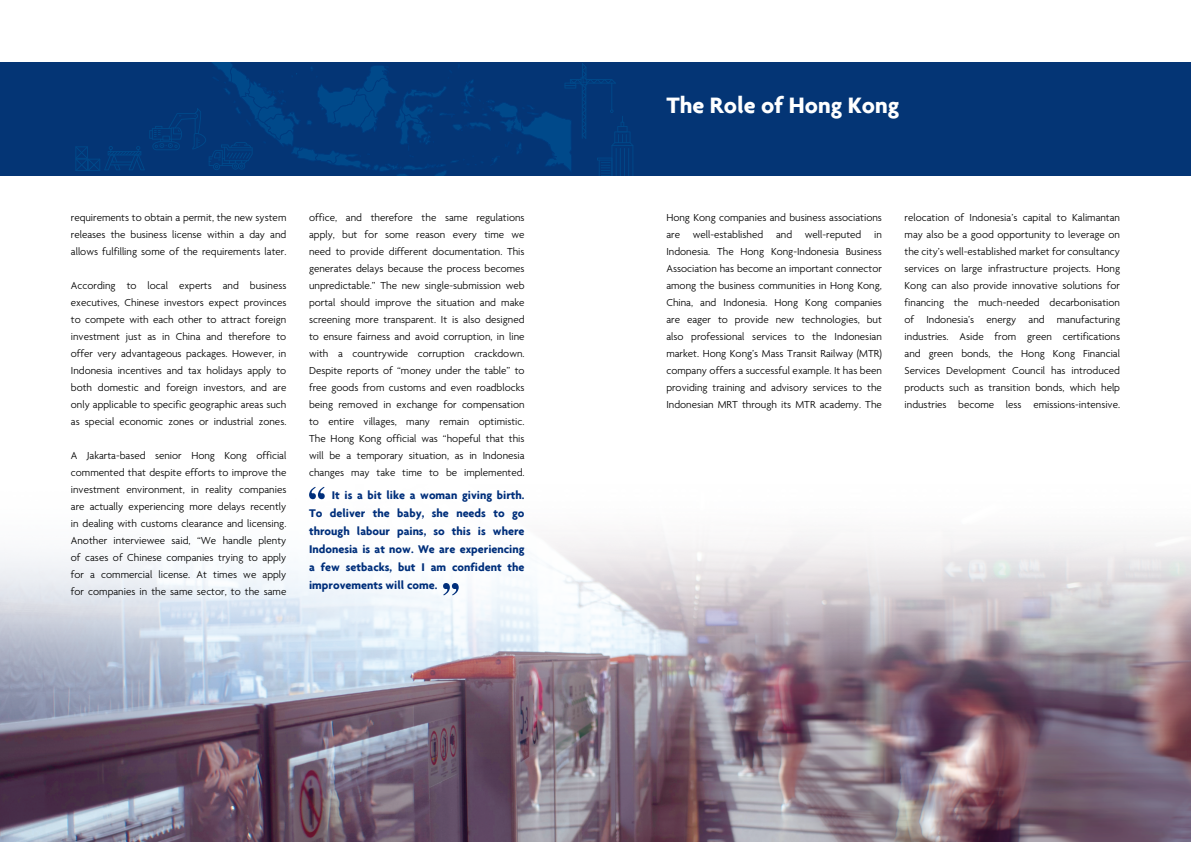
<style>
.page{position:relative;width:1191px;height:842px;background:#fff}
.page>*{position:absolute;margin:0;border:0;box-sizing:border-box;transform-origin:0 0}
.t1{font:700 24px "Agenda";color:#fff}
.t2{font:700 12px/18px "Agenda";color:#002f7b;text-align:justify}
.t3{font:300 11px/17px "Agenda";color:#000;text-align:justify}
</style>
<div class="page">
<div style="left:0;top:62px;width:1191px;height:114px;background:#043575"></div>
<svg style="left:75px;top:62px;width:558px;height:114px"></svg>
<img style="left:0;top:486px;width:1191px;height:356px">
<svg style="left:309px;top:487px;width:16px;height:12px"></svg>
<svg style="left:443px;top:583px;width:16px;height:12px"></svg>
<p class="t3" style="left:71px;top:209px;width:217px">requirements to obtain a permit, the new system releases the business license within a day and allows fulfilling some of the requirements later.</p>
<p class="t3" style="left:71px;top:277px;width:217px">According to local experts and business executives, Chinese investors expect provinces to compete with each other to attract foreign investment just as in China and therefore to offer very advantageous packages. However, in Indonesia incentives and tax holidays apply to both domestic and foreign investors, and are only applicable to specific geographic areas such as special economic zones or industrial zones.</p>
<p class="t3" style="left:71px;top:447px;width:217px">A Jakarta-based senior Hong Kong official commented that despite efforts to improve the investment environment, in reality companies are actually experiencing more delays recently in dealing with customs clearance and licensing.<br>Another interviewee said, “We handle plenty of cases of Chinese companies trying to apply for a commercial license. At times we apply for companies in the same sector, to the same</p>
<p class="t3" style="left:309px;top:209px;width:217px">office, and therefore the same regulations apply, but for some reason every time we need to provide different documentation. This generates delays because the process becomes unpredictable.” The new single-submission web portal should improve the situation and make screening more transparent. It is also designed to ensure fairness and avoid corruption, in line with a countrywide corruption crackdown.<br>Despite reports of “money under the table” to free goods from customs and even roadblocks being removed in exchange for compensation to entire villages, many remain optimistic.<br>The Hong Kong official was “hopeful that this will be a temporary situation, as in Indonesia changes may take time to be implemented.</p>
<p class="t2" style="left:309px;top:486px;width:217px;text-indent:23px">It is a bit like a woman giving birth.<br>To deliver the baby, she needs to go through labour pains, so this is where Indonesia is at now. We are experiencing a few setbacks, but I am confident the improvements will come.</p>
<h1 class="t1" style="left:666px;top:91px;width:234px">The Role of Hong Kong</h1>
<p class="t3" style="left:666px;top:209px;width:217px">Hong Kong companies and business associations are well-established and well-reputed in Indonesia. The Hong Kong-Indonesia Business Association has become an important connector among the business communities in Hong Kong, China, and Indonesia. Hong Kong companies are eager to provide new technologies, but also professional services to the Indonesian market. Hong Kong’s Mass Transit Railway (MTR) company offers a successful example. It has been providing training and advisory services to the Indonesian MRT through its MTR academy. The</p>
<p class="t3" style="left:904px;top:209px;width:217px">relocation of Indonesia’s capital to Kalimantan may also be a good opportunity to leverage on the city’s well-established market for consultancy services on large infrastructure projects. Hong Kong can also provide innovative solutions for financing the much-needed decarbonisation of Indonesia’s energy and manufacturing industries. Aside from green certifications and green bonds, the Hong Kong Financial Services Development Council has introduced products such as transition bonds, which help industries become less emissions-intensive.</p>
</div>
